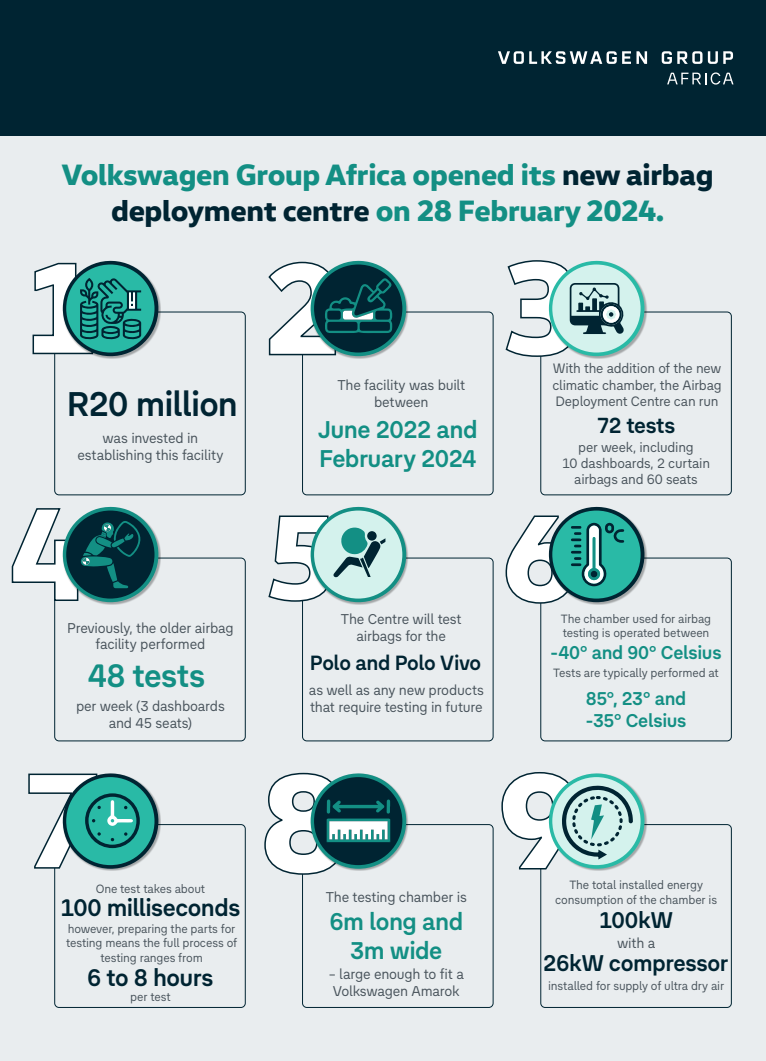
<style>
.page{position:relative;width:766px;height:1061px;background:#fff}
.page>*{position:absolute;margin:0;border:0;box-sizing:border-box;transform-origin:0 0}
.t1{font:700 34.15px "The Group Text";letter-spacing:-.025em;color:#002432}
.t2{font:700 32.3px "The Group Text";letter-spacing:-.015em;color:#138f84}
.t3{font:800 30px/36px "VW Head";letter-spacing:-.01em;color:#138f84;text-align:center}
.t4{font:700 24.1px/28.9px "The Group Text";letter-spacing:-.025em;color:#138f84}
.t5{font:700 23.85px "The Group Text";letter-spacing:-.025em;color:#002432}
.t6{font:700 22.6px/43px "The Group Text";letter-spacing:-.02em;color:#002432;text-align:center}
.t7{font:700 21.7px "The Group Text";letter-spacing:-.015em;color:#002432}
.t8{font:700 20.5px "The Group Text";letter-spacing:-.02em;color:#002432}
.t9{font:700 18.4px/22.1px "The Group Text";letter-spacing:-.015em;color:#138f84}
.t10{font:14.1px/16.9px "The Group Text";letter-spacing:-.015em;color:#48535b;text-align:center}
.t11{font:13.55px/16.2px "The Group Text";letter-spacing:-.015em;color:#48535b;text-align:justify}
.t12{font:11.95px/14.3px "The Group Text";letter-spacing:-.015em;color:#48535b;text-align:center}
.s1{color:#002432}
</style>
<div class="page">
<div style="left:0;top:113px;width:765px;height:947px;background:#e9edef"></div>
<div style="left:540px;top:311px;width:191px;height:184px;border:1px solid #002432;border-radius:4px"></div>
<div style="left:540px;top:823px;width:191px;height:184px;border:1px solid #002432;border-radius:4px"></div>
<div style="left:540px;top:557px;width:191px;height:184px;border:1px solid #002432;border-radius:4px"></div>
<div style="left:0;top:0;width:765px;height:136px;background:#002432"></div>
<svg style="left:667px;top:72px;width:66px;height:13px"></svg>
<svg style="left:498px;top:51px;width:234px;height:13px"></svg>
<div style="left:54px;top:311px;width:192px;height:184px;border:1px solid #002432;border-radius:4px"></div>
<div style="left:54px;top:823px;width:192px;height:184px;border:1px solid #002432;border-radius:4px"></div>
<div style="left:54px;top:557px;width:192px;height:184px;border:1px solid #002432;border-radius:4px"></div>
<div style="left:302px;top:311px;width:191px;height:184px;border:1px solid #002432;border-radius:4px"></div>
<div style="left:302px;top:823px;width:191px;height:184px;border:1px solid #002432;border-radius:4px"></div>
<div style="left:302px;top:557px;width:191px;height:184px;border:1px solid #002432;border-radius:4px"></div>
<div style="left:63px;top:261px;width:98px;height:98px;background:#000;opacity:.3"></div>
<div style="left:310px;top:261px;width:99px;height:98px;background:#000;opacity:.3"></div>
<div style="left:548px;top:773px;width:99px;height:98px;background:#000;opacity:.3"></div>
<div style="left:63px;top:506px;width:98px;height:98px;background:#000;opacity:.3"></div>
<div style="left:310px;top:773px;width:99px;height:98px;background:#000;opacity:.3"></div>
<div style="left:548px;top:506px;width:99px;height:98px;background:#000;opacity:.3"></div>
<div style="left:548px;top:261px;width:99px;height:98px;background:#000;opacity:.3"></div>
<div style="left:310px;top:506px;width:99px;height:98px;background:#000;opacity:.3"></div>
<svg style="left:268px;top:506px;width:138px;height:96px"></svg>
<div style="left:367px;top:531px;width:9px;height:9px;background:#002432;border-radius:50%"></div>
<svg style="left:32px;top:260px;width:127px;height:96px"></svg>
<svg style="left:268px;top:260px;width:138px;height:96px"></svg>
<svg style="left:505px;top:260px;width:139px;height:97px"></svg>
<svg style="left:11px;top:506px;width:148px;height:96px"></svg>
<svg style="left:505px;top:506px;width:139px;height:98px"></svg>
<svg style="left:590px;top:570px;width:7px;height:7px"></svg>
<svg style="left:264px;top:772px;width:142px;height:103px"></svg>
<svg style="left:501px;top:772px;width:143px;height:98px"></svg>
<div style="left:63px;top:773px;width:98px;height:98px;background:#000;opacity:.3"></div>
<svg style="left:28px;top:773px;width:131px;height:96px"></svg>
<h3 class="t3" style="left:62px;top:155px;width:653px">Volkswagen Group Africa opened its <span class="s1">new airbag deployment centre</span> on 28 February 2024.</h3>
<h1 class="t1" style="left:67px;top:378px;width:172px">R20 million</h1>
<p class="t10" style="left:77px;top:428px;width:147px">was invested in establishing this facility</p>
<p class="t10" style="left:67px;top:618px;width:168px">Previously, the older airbag facility performed</p>
<h2 class="t2" style="left:88px;top:651px;width:119px">48 tests</h2>
<p class="t10" style="left:76px;top:696px;width:150px">per week (3 dashboards and 45 seats)</p>
<p class="t12" style="left:96px;top:880px;width:111px">One test takes about</p>
<h3 class="t5" style="left:60px;top:890px;width:181px">100 milliseconds</h3>
<p class="t12" style="left:66px;top:920px;width:172px">however, preparing the parts for testing means the full process of testing ranges from</p>
<h3 class="t5" style="left:87px;top:960px;width:128px">6 to 8 hours</h3>
<p class="t12" style="left:130px;top:988px;width:42px">per test</p>
<p class="t10" style="left:337px;top:376px;width:129px">The facility was built between</p>
<h3 class="t4" style="left:318px;top:413px;width:161px">June 2022 and<br>February 2024</h3>
<p class="t10" style="left:341px;top:609px;width:122px">The Centre will test airbags for the</p>
<p class="t10" style="left:309px;top:680px;width:176px;text-align:left">as well as any new products that require testing in future</p>
<h3 class="t8" style="left:310px;top:647px;width:173px">Polo and Polo Vivo</h3>
<p class="t11" style="left:552px;top:359px;width:170px">With the addition of the new climatic chamber, the Airbag Deployment Centre can run</p>
<h3 class="t7" style="left:596px;top:409px;width:80px">72 tests</h3>
<p class="t11" style="left:562px;top:438px;width:149px;text-align:center">per week, including<br>10 dashboards, 2 curtain airbags and 60 seats</p>
<p class="t12" style="left:560px;top:610px;width:152px;text-align:left">The chamber used for airbag testing is operated between</p>
<h3 class="t9" style="left:550px;top:639px;width:172px">-40° and 90° Celsius</h3>
<h3 class="t9" style="left:585px;top:685px;width:102px">85°, 23° and -35° Celsius</h3>
<p class="t12" style="left:553px;top:664px;width:167px">Tests are typically performed at</p>
<p class="t10" style="left:326px;top:887px;width:142px">The testing chamber is</p>
<h3 class="t4" style="left:329px;top:904px;width:135px;text-align:center">6m long and<br>3m wide</h3>
<p class="t10" style="left:328px;top:963px;width:136px;text-align:left">– large enough to fit a<br>Volkswagen Amarok</p>
<p class="t12" style="left:555px;top:876px;width:163px">The total installed energy consumption of the chamber is</p>
<h3 class="t6" style="left:543px;top:896px;width:187px">100kW<br>26kW compressor</h3>
<p class="t10" style="left:617px;top:933px;width:40px">with a</p>
<p class="t12" style="left:548px;top:977px;width:177px">installed for supply of ultra dry air</p>
</div>
